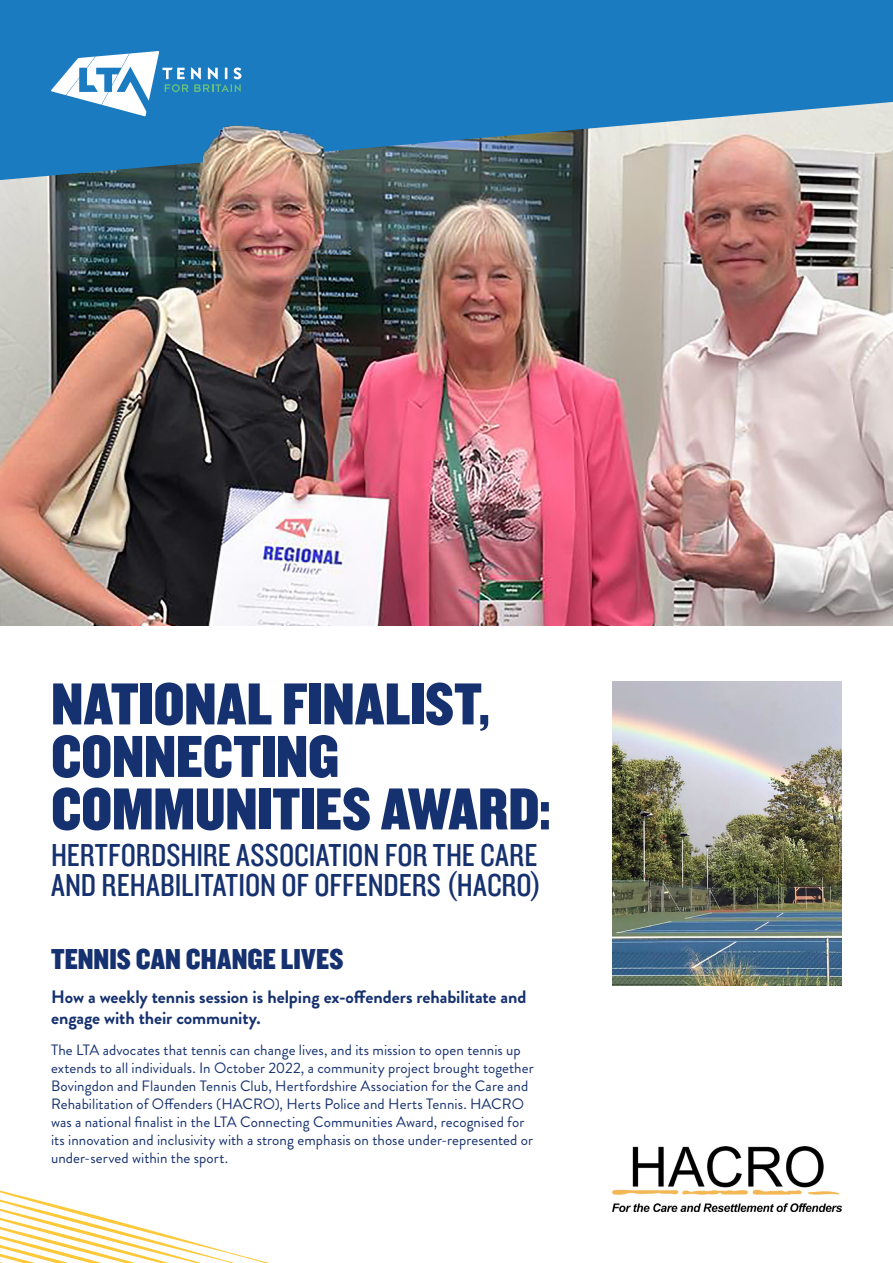
<style>
.page{position:relative;width:893px;height:1263px;background:#fff}
.page>*{position:absolute;margin:0;border:0;box-sizing:border-box;transform-origin:0 0}
.t1{font:61.5px/52.5px "Knockout 70 Full Welterwt";letter-spacing:-.005em;color:#16316f}
.t2{font:33px/30px "Knockout 29 Junior Ltweight";color:#16316f}
.t3{font:30px "Knockout 70 Full Welterwt";letter-spacing:.005em;color:#16316f}
.t4{font:700 18px/21.6px "Brandon Grotesque";letter-spacing:-.005em;color:#16316f}
.Body__9pt{font:15px/18px "Brandon Grotesque";letter-spacing:.005em;color:#16316f}
</style>
<div class="page">
<img style="left:0;top:180px;width:893px;height:445px">
<svg style="left:0;top:0;width:893px;height:180px;background:#3a85ba"></svg>
<svg style="left:0;top:1190px;width:269px;height:73px"></svg>
<img style="left:183px;top:103px;width:207px;height:151px">
<img style="left:612px;top:1147px;width:230px;height:65px">
<svg style="left:51px;top:51px;width:190px;height:65px"></svg>
<img style="left:612px;top:681px;width:230px;height:304px">
<p class="t1" style="left:51px;top:676px;width:501px">NATIONAL FINALIST,<br>CONNECTING<br>COMMUNITIES AWARD:</p>
<p class="t2" style="left:51px;top:838px;width:492px">HERTFORDSHIRE ASSOCIATION FOR THE CARE<br>AND REHABILITATION OF OFFENDERS (HACRO)</p>
<h3 class="t3" style="left:51px;top:939px;width:294px">TENNIS CAN CHANGE LIVES</h3>
<h3 class="t4" style="left:51px;top:986px;width:477px">How a weekly tennis session is helping ex-offenders rehabilitate and engage with their community.</h3>
<p class="Body__9pt" style="left:51px;top:1041px;width:484px">The LTA advocates that tennis can change lives, and its mission to open tennis up extends to all individuals. In October 2022, a community project brought together Bovingdon and Flaunden Tennis Club, Hertfordshire Association for the Care and Rehabilitation of Offenders (HACRO), Herts Police and Herts Tennis. HACRO was a national finalist in the LTA Connecting Communities Award, recognised for its innovation and inclusivity with a strong emphasis on those under-represented or under-served within the sport.</p>
</div>
